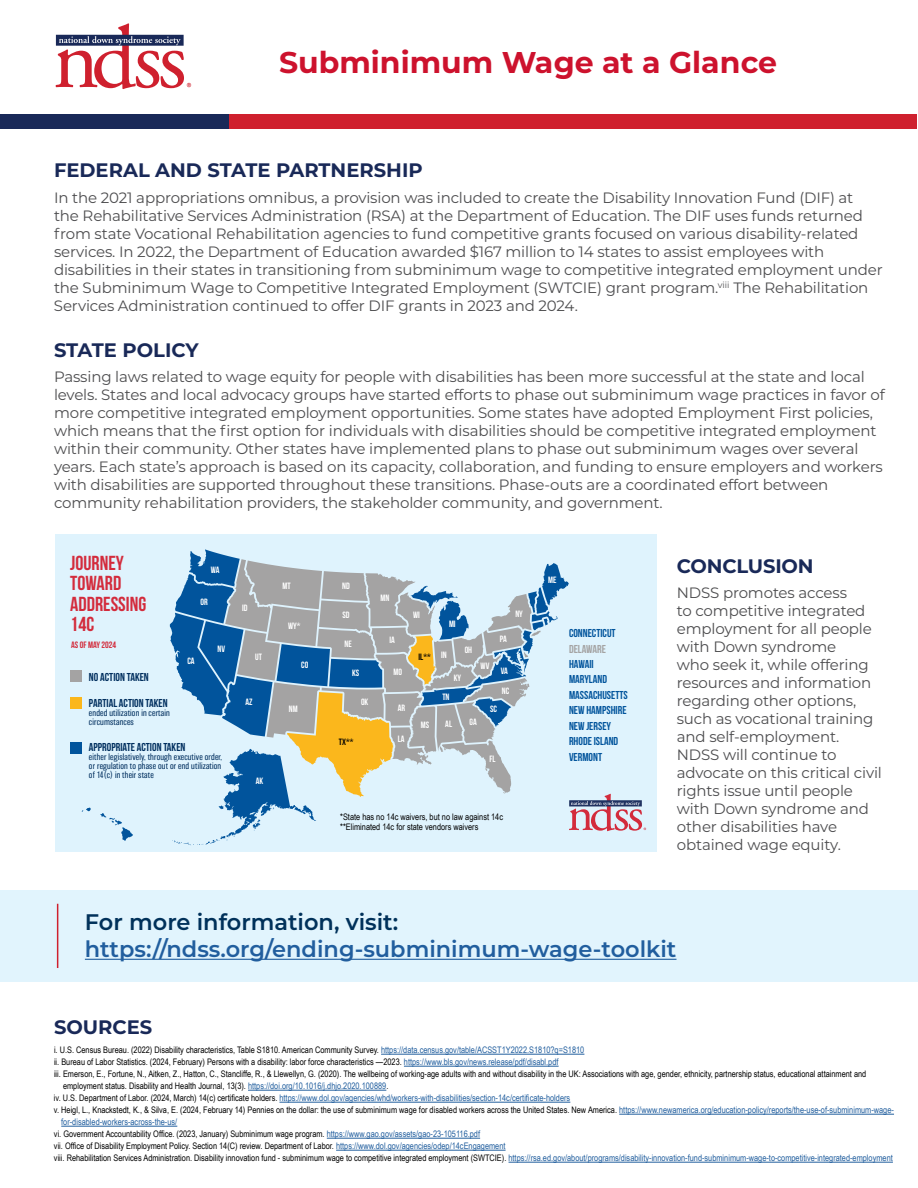
<style>
.page{position:relative;width:918px;height:1188px;background:#fff}
.page>*{position:absolute;margin:0;border:0;box-sizing:border-box;transform-origin:0 0}
.t1{font:700 30px "Montserrat";color:#cd122d}
.t2{font:600 22.5px "Montserrat";color:#215e9e}
.t3{font:600 22.5px "Montserrat";color:#00315a}
.t4{font:20.25px/20.2px "Bebas Neue";color:#d32b3c}
.t5{font:700 19.5px "Montserrat";color:#192958}
.t6{font:15px/18px "Montserrat";letter-spacing:-.01em;color:#4d4d4f}
.t7{font:11.4px/15.5px "Bebas Neue";color:#01549c}
.t8{font:11.4px "Bebas Neue";color:#002e5e}
.t9{font:11.4px "Bebas Neue";color:#a4a3a3}
.t10{font:9.3px "Bebas Neue";color:#d32b3c}
.t11{font:9.15px "Bebas Neue";color:#fff}
.t12{font:9.15px "Bebas Neue";color:#000}
.t13{font:9px/10.5px "Arial Narrow";color:#000}
.t14{font:9px "Arial Narrow";color:#215e9e}
.t15{font:200 8.85px/8.9px "Balboa";letter-spacing:.02em;color:#002e5e}
.s1{color:#215e9e}
.s2{color:#000}
</style>
<div class="page">
<hr style="left:381px;top:1054px;width:203px;height:1px;background:#215e9e">
<hr style="left:404px;top:1066px;width:155px;height:1px;background:#215e9e">
<hr style="left:248px;top:1090px;width:138px;height:1px;background:#215e9e">
<hr style="left:280px;top:1102px;width:290px;height:1px;background:#215e9e">
<hr style="left:619px;top:1114px;width:275px;height:1px;background:#215e9e">
<hr style="left:61px;top:1126px;width:116px;height:1px;background:#215e9e">
<hr style="left:327px;top:1138px;width:153px;height:1px;background:#215e9e">
<hr style="left:336px;top:1150px;width:170px;height:1px;background:#215e9e">
<hr style="left:509px;top:1162px;width:384px;height:1px;background:#215e9e">
<div style="left:55px;top:535px;width:602px;height:317px;background:#dff3fd"></div>
<svg style="left:82px;top:808px;width:9px;height:4px"></svg>
<svg style="left:100px;top:813px;width:33px;height:28px"></svg>
<svg style="left:170px;top:549px;width:476px;height:297px"></svg>
<div style="left:70px;top:670px;width:12px;height:12px;background:#a4a3a3"></div>
<div style="left:70px;top:697px;width:12px;height:12px;background:#fbb71c"></div>
<div style="left:70px;top:742px;width:12px;height:11px;background:#01549c"></div>
<div style="left:1px;top:114px;width:916px;height:14px;background:#cf202e"></div>
<div style="left:0;top:114px;width:229px;height:14px;background:#192958"></div>
<svg style="left:55px;top:23px;width:136px;height:66px"></svg>
<div style="left:0;top:890px;width:918px;height:92px;background:#e1f4fd"></div>
<hr style="left:85px;top:959px;width:592px;height:1px;background:#215e9e">
<hr style="left:57px;top:904px;width:1px;height:64px;background:#cf202e">
<h1 class="t1" style="left:279px;top:40px;width:500px">Subminimum Wage at a Glance</h1>
<h3 class="t5" style="left:54px;top:156px;width:370px">FEDERAL AND STATE PARTNERSHIP</h3>
<p class="t6" style="left:54px;top:188px;width:830px">In the 2021 appropriations omnibus, a provision was included to create the Disability Innovation Fund (DIF) at<br>the Rehabilitative Services Administration (RSA) at the Department of Education. The DIF uses funds returned from state Vocational Rehabilitation agencies to fund competitive grants focused on various disability-related services. In 2022, the Department of Education awarded $167 million to 14 states to assist employees with disabilities in their states in transitioning from subminimum wage to competitive integrated employment under the Subminimum Wage to Competitive Integrated Employment (SWTCIE) grant program.<sup>viii</sup> The Rehabilitation Services Administration continued to offer DIF grants in 2023 and 2024.</p>
<h3 class="t5" style="left:54px;top:336px;width:146px">STATE POLICY</h3>
<p class="t6" style="left:54px;top:367px;width:832px">Passing laws related to wage equity for people with disabilities has been more successful at the state and local levels. States and local advocacy groups have started efforts to phase out subminimum wage practices in favor of more competitive integrated employment opportunities. Some states have adopted Employment First policies, which means that the first option for individuals with disabilities should be competitive integrated employment within their community. Other states have implemented plans to phase out subminimum wages over several years. Each state’s approach is based on its capacity, collaboration, and funding to ensure employers and workers with disabilities are supported throughout these transitions. Phase-outs are a coordinated effort between community rehabilitation providers, the stakeholder community, and government.</p>
<h3 class="t4" style="left:70px;top:553px;width:77px">JOURNEY<br>TOWARD<br>ADDRESSING<br>14C</h3>
<p class="t10" style="left:71px;top:639px;width:47px">AS OF MAY 2024</p>
<p class="t8" style="left:89px;top:670px;width:61px">NO ACTION TAKEN</p>
<p class="t8" style="left:89px;top:697px;width:80px">PARTIAL ACTION TAKEN</p>
<p class="t15" style="left:89px;top:708px;width:82px">ended utilization in certain circumstances</p>
<p class="t8" style="left:89px;top:741px;width:98px">APPROPRIATE ACTION TAKEN</p>
<p class="t15" style="left:89px;top:752px;width:135px;text-align:justify">either legislatively, through executive order, or regulation to phase out or end utilization of 14(c) in their state</p>
<p class="t11" style="left:211px;top:565px;width:10px">WA</p>
<p class="t11" style="left:201px;top:597px;width:9px">OR</p>
<p class="t11" style="left:218px;top:644px;width:9px">NV</p>
<p class="t11" style="left:187px;top:656px;width:9px">CA</p>
<p class="t11" style="left:242px;top:603px;width:7px">ID</p>
<p class="t11" style="left:255px;top:652px;width:8px">UT</p>
<p class="t11" style="left:246px;top:697px;width:9px">AZ</p>
<p class="t11" style="left:256px;top:776px;width:9px">AK</p>
<p class="t11" style="left:283px;top:581px;width:10px">MT</p>
<p class="t11" style="left:288px;top:621px;width:14px">WY*</p>
<p class="t11" style="left:301px;top:660px;width:9px">CO</p>
<p class="t11" style="left:289px;top:704px;width:10px">NM</p>
<p class="t11" style="left:342px;top:581px;width:9px">ND</p>
<p class="t11" style="left:381px;top:593px;width:10px">MN</p>
<p class="t11" style="left:343px;top:610px;width:9px">SD</p>
<p class="t11" style="left:345px;top:638px;width:9px">NE</p>
<p class="t11" style="left:352px;top:668px;width:9px">KS</p>
<p class="t11" style="left:361px;top:697px;width:9px">OK</p>
<p class="t11" style="left:390px;top:635px;width:7px">IA</p>
<p class="t11" style="left:394px;top:667px;width:10px">MO</p>
<p class="t11" style="left:398px;top:703px;width:9px">AR</p>
<p class="t11" style="left:413px;top:610px;width:8px">WI</p>
<p class="t12" style="left:419px;top:651px;width:30px">IL** <sup>IN</sup></p>
<p class="t11" style="left:449px;top:619px;width:8px">MI</p>
<p class="t11" style="left:465px;top:645px;width:9px">OH</p>
<p class="t11" style="left:454px;top:673px;width:9px">KY</p>
<p class="t11" style="left:481px;top:661px;width:10px">WV</p>
<p class="t11" style="left:500px;top:634px;width:9px">PA</p>
<p class="t11" style="left:515px;top:609px;width:9px">NY</p>
<p class="t11" style="left:501px;top:666px;width:9px">VA</p>
<p class="t11" style="left:421px;top:720px;width:10px">MS</p>
<p class="t11" style="left:442px;top:692px;width:9px">TN</p>
<p class="t11" style="left:445px;top:719px;width:8px">AL</p>
<p class="t11" style="left:470px;top:716px;width:9px">GA</p>
<p class="t11" style="left:502px;top:686px;width:9px">NC</p>
<p class="t11" style="left:490px;top:704px;width:8px">SC</p>
<p class="t12" style="left:339px;top:737px;width:16px">TX**</p>
<p class="t11" style="left:398px;top:733px;width:8px">LA</p>
<p class="t11" style="left:489px;top:754px;width:8px">FL</p>
<p class="t13" style="left:340px;top:811px;width:164px">*State has no 14c waivers, but no law against 14c **Eliminated 14c for state vendors waivers</p>
<p class="t11" style="left:548px;top:575px;width:10px">ME</p>
<p class="t7" style="left:569px;top:625px;width:48px">CONNECTICUT</p>
<p class="t9" style="left:569px;top:642px;width:39px">DELAWARE</p>
<p class="t7" style="left:569px;top:656px;width:60px">HAWAII<br>MARYLAND<br>MASSACHUSETTS<br>NEW HAMPSHIRE<br>NEW JERSEY<br>RHODE ISLAND<br>VERMONT</p>
<h3 class="t5" style="left:677px;top:552px;width:138px">CONCLUSION</h3>
<p class="t6" style="left:677px;top:584px;width:207px">NDSS promotes access<br>to competitive integrated employment for all people with Down syndrome<br>who seek it, while offering resources and information regarding other options, such as vocational training and self-employment.<br>NDSS will continue to advocate on this critical civil rights issue until people with Down syndrome and other disabilities have obtained wage equity.</p>
<h2 class="t3" style="left:85px;top:906px;width:315px">For more information, visit:</h2>
<h2 class="t2" style="left:85px;top:933px;width:593px">https://ndss.org/ending-subminimum-wage-toolkit</h2>
<h3 class="t5" style="left:54px;top:1013px;width:100px">SOURCES</h3>
<p class="t13" style="left:54px;top:1044px;width:532px">i. U.S. Census Bureau. (2022) Disability characteristics, Table S1810. American Community Survey. <span class="s1">https://data.census.gov/table/ACSST1Y2022.S1810?q=S1810</span></p>
<p class="t13" style="left:54px;top:1056px;width:506px">ii. Bureau of Labor Statistics. (2024, February) Persons with a disability: labor force characteristics —2023. <span class="s1">https://www.bls.gov/news.release/pdf/disabl.pdf</span></p>
<p class="t13" style="left:54px;top:1068px;width:814px">iii. Emerson, E., Fortune, N., Aitken, Z., Hatton, C., Stancliffe, R., &amp; Llewellyn, G. (2020). The wellbeing of working-age adults with and without disability in the UK: Associations with age, gender, ethnicity, partnership status, educational attainment and</p>
<p class="t13" style="left:63px;top:1080px;width:327px">employment status. Disability and Health Journal, 13(3). <span class="s1">https://doi.org/10.1016/j.dhjo.2020.100889</span>.</p>
<p class="t14" style="left:54px;top:1091px;width:518px"><span class="s2">iv. U.S. Department of Labor. (2024, March) 14(c) certificate holders.</span> https://www.dol.gov/agencies/whd/workers-with-disabilities/section-14c/certificate-holders</p>
<p class="t13" style="left:54px;top:1104px;width:841px">v. Heigl, L., Knackstedt, K., &amp; Silva, E. (2024, February 14) Pennies on the dollar: the use of subminimum wage for disabled workers across the United States. New America. <span class="s1">https://www.newamerica.org/education-policy/reports/the-use-of-subminimum-wage-</span></p>
<p class="t14" style="left:61px;top:1115px;width:118px">for-disabled-workers-across-the-us/</p>
<p class="t13" style="left:54px;top:1128px;width:428px">vi. Government Accountability Office. (2023, January) Subminimum wage program. <span class="s1">https://www.gao.gov/assets/gao-23-105116.pdf</span></p>
<p class="t13" style="left:54px;top:1140px;width:453px">vii. Office of Disability Employment Policy. Section 14(C) review. Department of Labor. <span class="s1">https://www.dol.gov/agencies/odep/14cEngagement</span></p>
<p class="t13" style="left:54px;top:1152px;width:840px">viii. Rehabilitation Services Administration. Disability innovation fund - subminimum wage to competitive integrated employment (SWTCIE). <span class="s1">https://rsa.ed.gov/about/programs/disability-innovation-fund-subminimum-wage-to-competitive-integrated-employment</span></p>
</div>
